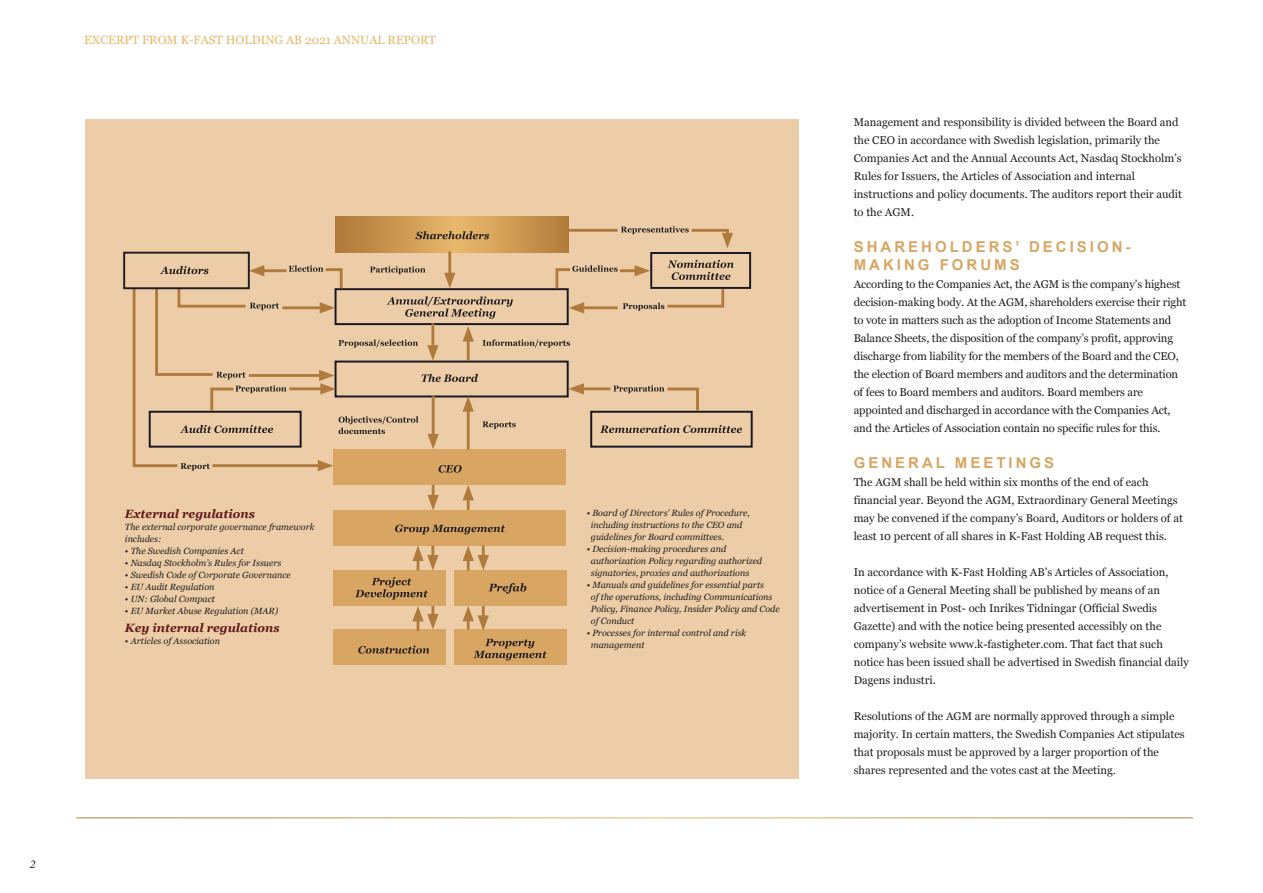
<style>
.page{position:relative;width:1263px;height:893px;background:#fff}
.page>*{position:absolute;margin:0;border:0;box-sizing:border-box;transform-origin:0 0}
.t1{font:700 15px/18px "Arial";letter-spacing:.2em;color:#d8a662}
.t2{font:12px "Georgia";color:#e8b86a}
.t3{font:italic 700 12px "Georgia";color:#621819}
.t4{font:italic 12px "Minion Pro";color:#231f20}
.t5{font:11.25px/18px "Georgia";color:#231f20}
.t6{font:italic 9px/12px "Georgia";color:#231f20}
</style>
<div class="page">
<div style="left:86px;top:119px;width:713px;height:659px;background:#eccda7"></div>
<svg style="left:335px;top:216px;width:233px;height:36px"></svg>
<div style="left:333px;top:449px;width:233px;height:36px;background:#d8a662"></div>
<div style="left:590px;top:411px;width:163px;height:37px;border:2px solid #171722"></div>
<div style="left:650px;top:252px;width:101px;height:37px;border:2px solid #171722"></div>
<div style="left:333px;top:571px;width:113px;height:35px;background:#d8a662"></div>
<div style="left:454px;top:571px;width:113px;height:35px;background:#d8a662"></div>
<div style="left:454px;top:630px;width:113px;height:35px;background:#d8a662"></div>
<div style="left:333px;top:630px;width:113px;height:35px;background:#d8a662"></div>
<div style="left:333px;top:510px;width:233px;height:36px;background:#d8a662"></div>
<hr style="left:432px;top:485px;width:3px;height:15px;background:#af7a3b">
<svg style="left:427px;top:495px;width:12px;height:15px"></svg>
<hr style="left:467px;top:495px;width:3px;height:15px;background:#af7a3b">
<svg style="left:463px;top:485px;width:11px;height:15px"></svg>
<svg style="left:463px;top:545px;width:26px;height:25px"></svg>
<svg style="left:412px;top:545px;width:26px;height:25px"></svg>
<svg style="left:412px;top:606px;width:26px;height:25px"></svg>
<svg style="left:463px;top:606px;width:26px;height:25px"></svg>
<hr style="left:448px;top:251px;width:3px;height:27px;background:#af7a3b">
<hr style="left:568px;top:229px;width:50px;height:3px;background:#af7a3b">
<svg style="left:488px;top:583px;width:38px;height:11px"></svg>
<div style="left:123px;top:252px;width:127px;height:37px;border:2px solid #231f20"></div>
<svg style="left:415px;top:231px;width:74px;height:8px"></svg>
<svg style="left:395px;top:525px;width:110px;height:9px"></svg>
<svg style="left:355px;top:577px;width:73px;height:22px"></svg>
<svg style="left:473px;top:639px;width:74px;height:21px"></svg>
<svg style="left:358px;top:645px;width:71px;height:9px"></svg>
<svg style="left:621px;top:226px;width:112px;height:22px"></svg>
<svg style="left:131px;top:260px;width:611px;height:213px"></svg>
<p class="t2" style="left:84px;top:33px;width:353px">EXCERPT FROM K-FAST HOLDING AB 2021 ANNUAL REPORT</p>
<p class="t4" style="left:30px;top:856px;width:7px">2</p>
<p class="t3" style="left:125px;top:505px;width:132px">External regulations</p>
<p class="t6" style="left:125px;top:520px;width:191px">The external corporate governance framework includes:</p>
<p class="t6" style="left:125px;top:544px;width:120px">• The Swedish Companies Act</p>
<p class="t6" style="left:125px;top:556px;width:158px">• Nasdaq Stockholm’s Rules for Issuers</p>
<p class="t6" style="left:125px;top:568px;width:167px">• Swedish Code of Corporate Governance</p>
<p class="t6" style="left:125px;top:580px;width:91px">• EU Audit Regulation</p>
<p class="t6" style="left:125px;top:592px;width:91px">• UN: Global Compact</p>
<p class="t6" style="left:125px;top:604px;width:155px">• EU Market Abuse Regulation (MAR)</p>
<p class="t3" style="left:125px;top:619px;width:156px">Key internal regulations</p>
<p class="t6" style="left:125px;top:634px;width:97px">• Articles of Association</p>
<p class="t6" style="left:591px;top:506px;width:160px;text-indent:-4px">• Board of Directors’ Rules of Procedure, including instructions to the CEO and guidelines for Board committees.</p>
<p class="t6" style="left:591px;top:542px;width:173px;text-indent:-4px">• Decision-making procedures and authorization Policy regarding authorized signatories, proxies and authorizations</p>
<p class="t6" style="left:591px;top:578px;width:190px;text-indent:-4px">• Manuals and guidelines for essential parts<br>of the operations, including Communications Policy, Finance Policy, Insider Policy and Code of Conduct</p>
<p class="t6" style="left:591px;top:626px;width:157px;text-indent:-4px">• Processes for internal control and risk management</p>
<p class="t5" style="left:854px;top:113px;width:330px">Management and responsibility is divided between the Board and the CEO in accordance with Swedish legislation, primarily the Companies Act and the Annual Accounts Act, Nasdaq Stockholm’s Rules for Issuers, the Articles of Association and internal instructions and policy documents. The auditors report their audit to the AGM.</p>
<h1 class="t1" style="left:854px;top:238px;width:278px">SHAREHOLDERS’ DECISION-<br>MAKING FORUMS</h1>
<p class="t5" style="left:854px;top:275px;width:334px">According to the Companies Act, the AGM is the company’s highest decision-making body. At the AGM, shareholders exercise their right to vote in matters such as the adoption of Income Statements and Balance Sheets, the disposition of the company’s profit, approving discharge from liability for the members of the Board and the CEO, the election of Board members and auditors and the determination of fees to Board members and auditors. Board members are appointed and discharged in accordance with the Companies Act, and the Articles of Association contain no specific rules for this.</p>
<h1 class="t1" style="left:854px;top:454px;width:202px">GENERAL MEETINGS</h1>
<p class="t5" style="left:854px;top:473px;width:331px">The AGM shall be held within six months of the end of each financial year. Beyond the AGM, Extraordinary General Meetings may be convened if the company’s Board, Auditors or holders of at least 10 percent of all shares in K-Fast Holding AB request this.</p>
<p class="t5" style="left:854px;top:563px;width:337px">In accordance with K-Fast Holding AB’s Articles of Association, notice of a General Meeting shall be published by means of an advertisement in Post- och Inrikes Tidningar (Official Swedis Gazette) and with the notice being presented accessibly on the company’s website www.k-fastigheter.com. That fact that such notice has been issued shall be advertised in Swedish financial daily Dagens industri.</p>
<p class="t5" style="left:854px;top:707px;width:333px">Resolutions of the AGM are normally approved through a simple majority. In certain matters, the Swedish Companies Act stipulates that proposals must be approved by a larger proportion of the shares represented and the votes cast at the Meeting.</p>
</div>
